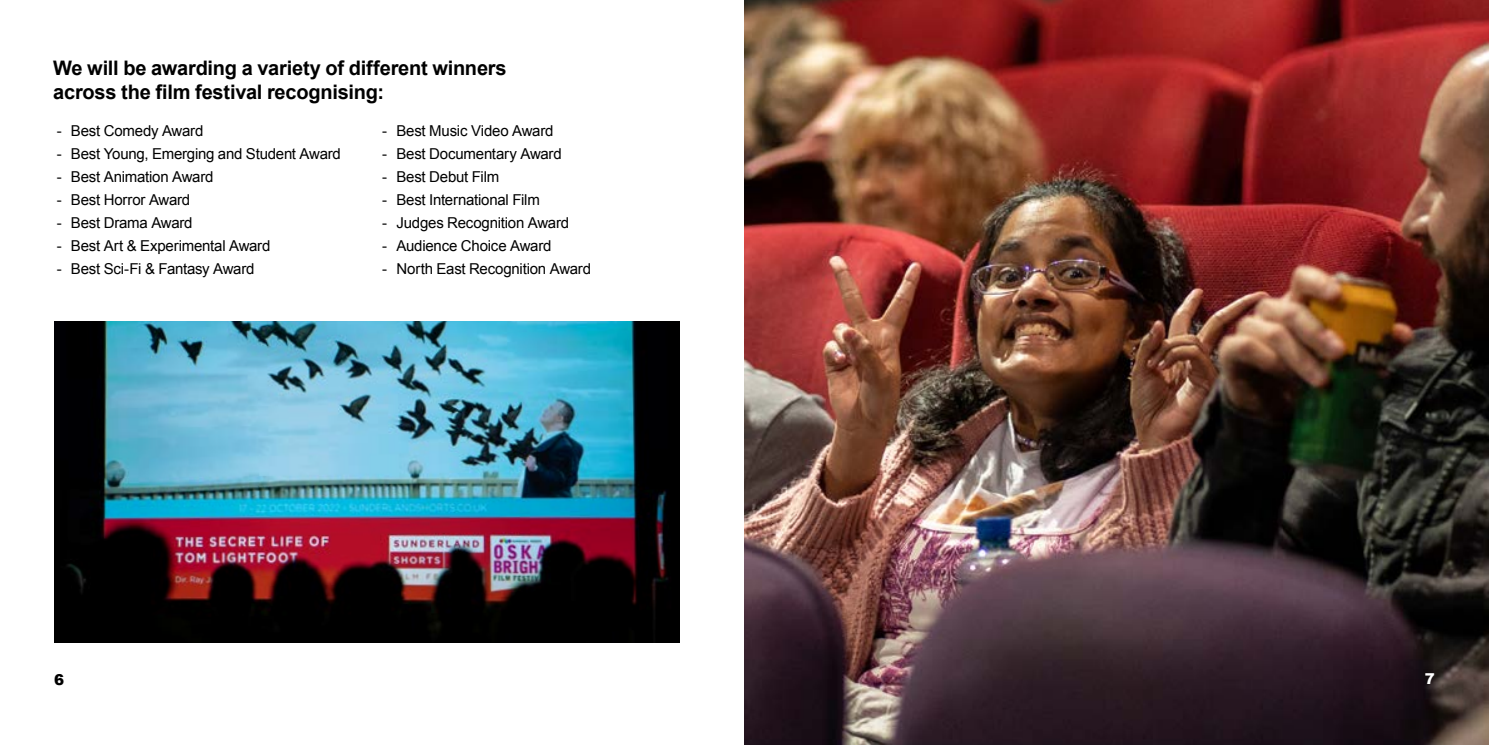
<style>
.page{position:relative;width:1489px;height:745px;background:#fff}
.page>*{position:absolute;margin:0;border:0;box-sizing:border-box;transform-origin:0 0}
.t1{font:700 20px/24px "Arial";letter-spacing:-.01em;color:#000}
.t2{font:15px "Arial";letter-spacing:-.015em;color:#000}
.t3{font:900 15px "Arial";color:#000}
.t4{font:900 15px "Arial";color:#fff}
</style>
<div class="page">
<img style="left:744px;top:0;width:744px;height:744px">
<img style="left:54px;top:321px;width:625px;height:320px">
<h1 class="t1" style="left:53px;top:56px;width:455px">We will be awarding a variety of different winners across the film festival recognising:</h1>
<p class="t2" style="left:57px;top:121px;width:148px">- Best Comedy Award</p>
<p class="t2" style="left:57px;top:144px;width:286px">- Best Young, Emerging and Student Award</p>
<p class="t2" style="left:57px;top:167px;width:158px">- Best Animation Award</p>
<p class="t2" style="left:57px;top:190px;width:135px">- Best Horror Award</p>
<p class="t2" style="left:57px;top:213px;width:137px">- Best Drama Award</p>
<p class="t2" style="left:57px;top:236px;width:215px">- Best Art &amp; Experimental Award</p>
<p class="t2" style="left:57px;top:259px;width:199px">- Best Sci-Fi &amp; Fantasy Award</p>
<p class="t2" style="left:382px;top:121px;width:173px">- Best Music Video Award</p>
<p class="t2" style="left:382px;top:144px;width:181px">- Best Documentary Award</p>
<p class="t2" style="left:382px;top:167px;width:118px">- Best Debut Film</p>
<p class="t2" style="left:382px;top:190px;width:159px">- Best International Film</p>
<p class="t2" style="left:382px;top:213px;width:188px">- Judges Recognition Award</p>
<p class="t2" style="left:382px;top:236px;width:171px">- Audience Choice Award</p>
<p class="t2" style="left:382px;top:259px;width:210px">- North East Recognition Award</p>
<p class="t3" style="left:54px;top:668px;width:12px">6</p>
<p class="t4" style="left:1424px;top:667px;width:12px">7</p>
</div>
